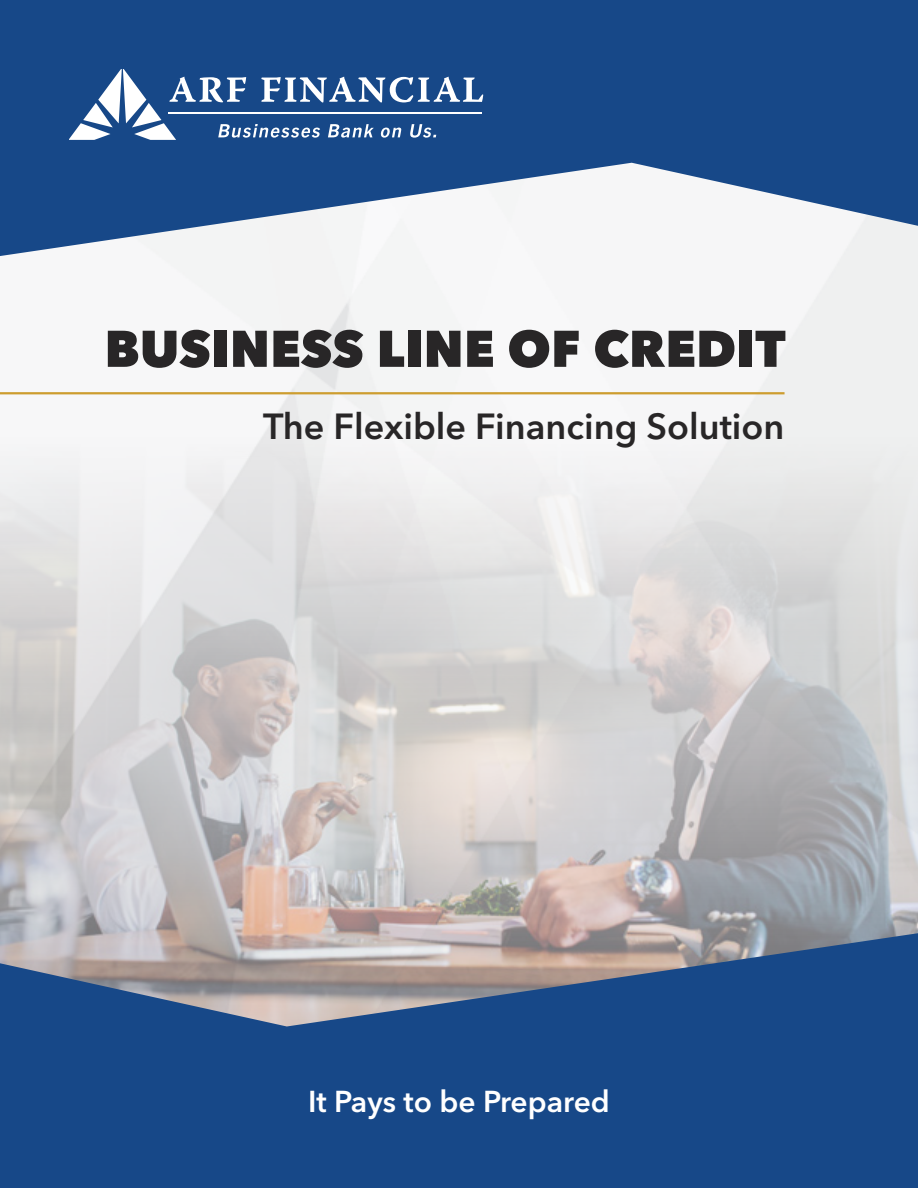
<style>
.page{position:relative;width:918px;height:1188px;background:#fff}
.page>*{position:absolute;margin:0;border:0;box-sizing:border-box;transform-origin:0 0}
.t1{font:800 51px "Avenir Next";color:#282627}
.t2{font:600 36px "Avenir Next LT Pro";color:#282627}
.t3{font:600 30px "Avenir Next LT Pro";color:#fff}
</style>
<div class="page">
<svg style="left:0;top:0;width:918px;height:256px;fill:#174888"></svg>
<img style="left:0;top:437px;width:918px;height:496px">
<svg style="left:0;top:933px;width:918px;height:255px;fill:#174888"></svg>
<svg style="left:69px;top:69px;width:414px;height:71px"></svg>
<hr style="left:0;top:392px;width:785px;height:2px;background:#cd9d2f">
<h1 class="t1" style="left:104px;top:317px;width:683px">BUSINESS LINE OF CREDIT</h1>
<p class="t2" style="left:263px;top:404px;width:523px">The Flexible Financing Solution</p>
<p class="t3" style="left:308px;top:1084px;width:303px">It Pays to be Prepared</p>
</div>
